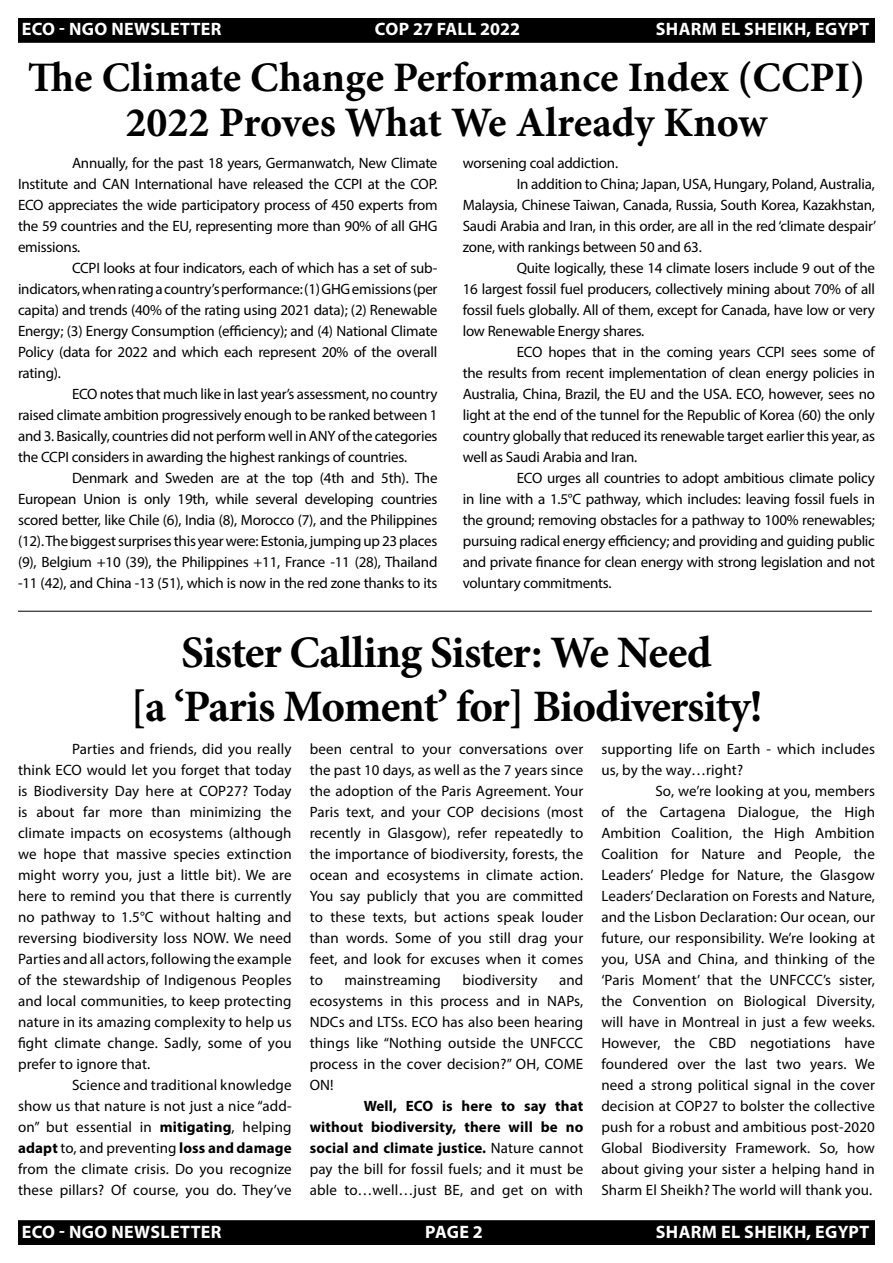
<style>
.page{position:relative;width:893px;height:1263px;background:#fff}
.page>*{position:absolute;margin:0;border:0;box-sizing:border-box;transform-origin:0 0}
.t1{font:700 45px/54px "Minion Pro";letter-spacing:-.025em;color:#000;text-align:center}
.t2{font:700 42px/45px "Minion Pro";color:#000;text-align:center}
.t3{font:700 18px "Myriad Pro";letter-spacing:.02em;color:#fff}
.t4{font:700 18px "Myriad Pro";color:#fff}
.t5{font:15px/21px "Myriad Pro";letter-spacing:-.015em;color:#000;text-align:justify}
.t6{font:700 15px/21px "Myriad Pro";letter-spacing:.01em;color:#000;text-align:justify}
.t7{font:15px/21px "Myriad Pro";letter-spacing:.01em;color:#000}
.s1{font-weight:700}
.s2{font-weight:400}
</style>
<div class="page">
<div style="left:19px;top:19px;width:855px;height:23px;background:#000"></div>
<div style="left:18px;top:18px;width:857px;height:25px;border:2px solid #000"></div>
<div style="left:19px;top:1221px;width:855px;height:23px;background:#000"></div>
<div style="left:18px;top:1220px;width:857px;height:25px;border:2px solid #000"></div>
<hr style="left:18px;top:611px;width:854px;height:1px;background:#000">
<p class="t3" style="left:22px;top:17px;width:201px">ECO - NGO NEWSLETTER</p>
<p class="t4" style="left:375px;top:17px;width:147px">COP 27 FALL 2022</p>
<p class="t3" style="left:656px;top:17px;width:215px">SHARM EL SHEIKH, EGYPT</p>
<h2 class="t2" style="left:28px;top:55px;width:839px">The Climate Change Performance Index (CCPI)<br>2022 Proves What We Already Know</h2>
<p class="t5" style="left:18px;top:152px;width:421px;text-indent:54px">Annually, for the past 18 years, Germanwatch, New Climate Institute and CAN International have released the CCPI at the COP.<br>ECO appreciates the wide participatory process of 450 experts from the 59 countries and the EU, representing more than 90% of all GHG emissions.</p>
<p class="t5" style="left:18px;top:257px;width:421px;text-indent:54px">CCPI looks at four indicators, each of which has a set of sub&shy;indicators, when rating a country’s performance: (1) GHG emissions (per capita) and trends (40% of the rating using 2021 data); (2) Renewable Energy; (3) Energy Consumption (efficiency); and (4) National Climate Policy (data for 2022 and which each represent 20% of the overall rating).</p>
<p class="t5" style="left:18px;top:383px;width:421px;text-indent:54px">ECO notes that much like in last year’s assessment, no country raised climate ambition progressively enough to be ranked between 1 and 3. Basically, countries did not perform well in ANY of the categories the CCPI considers in awarding the highest rankings of countries.</p>
<p class="t5" style="left:18px;top:467px;width:421px;text-indent:54px">Denmark and Sweden are at the top (4th and 5th). The European Union is only 19th, while several developing countries scored better, like Chile (6), India (8), Morocco (7), and the Philippines (12). The biggest surprises this year were: Estonia, jumping up 23 places (9), Belgium +10 (39), the Philippines +11, France -11 (28), Thailand -11 (42), and China -13 (51), which is now in the red zone thanks to its</p>
<p class="t5" style="left:463px;top:152px;width:157px">worsening coal addiction.</p>
<p class="t5" style="left:517px;top:173px;width:360px">In addition to China; Japan, USA, Hungary, Poland, Australia,</p>
<p class="t5" style="left:463px;top:194px;width:414px">Malaysia, Chinese Taiwan, Canada, Russia, South Korea, Kazakhstan,</p>
<p class="t5" style="left:463px;top:215px;width:415px">Saudi Arabia and Iran, in this order, are all in the red ‘climate despair’</p>
<p class="t5" style="left:463px;top:236px;width:241px">zone, with rankings between 50 and 63.</p>
<p class="t5" style="left:517px;top:257px;width:360px">Quite logically, these 14 climate losers include 9 out of the</p>
<p class="t5" style="left:463px;top:278px;width:414px">16 largest fossil fuel producers, collectively mining about 70% of all</p>
<p class="t5" style="left:463px;top:299px;width:414px">fossil fuels globally. All of them, except for Canada, have low or very</p>
<p class="t5" style="left:463px;top:320px;width:183px">low Renewable Energy shares.</p>
<p class="t5" style="left:517px;top:341px;width:360px">ECO hopes that in the coming years CCPI sees some of</p>
<p class="t5" style="left:463px;top:362px;width:414px">the results from recent implementation of clean energy policies in</p>
<p class="t5" style="left:463px;top:383px;width:414px">Australia, China, Brazil, the EU and the USA. ECO, however, sees no</p>
<p class="t5" style="left:463px;top:404px;width:414px">light at the end of the tunnel for the Republic of Korea (60) the only</p>
<p class="t5" style="left:463px;top:425px;width:414px">country globally that reduced its renewable target earlier this year, as</p>
<p class="t5" style="left:463px;top:446px;width:176px">well as Saudi Arabia and Iran.</p>
<p class="t5" style="left:517px;top:467px;width:360px">ECO urges all countries to adopt ambitious climate policy</p>
<p class="t5" style="left:463px;top:488px;width:414px">in line with a 1.5°C pathway, which includes: leaving fossil fuels in</p>
<p class="t5" style="left:463px;top:509px;width:414px">the ground; removing obstacles for a pathway to 100% renewables;</p>
<p class="t5" style="left:463px;top:530px;width:414px">pursuing radical energy efficiency; and providing and guiding public</p>
<p class="t5" style="left:463px;top:551px;width:414px">and private finance for clean energy with strong legislation and not</p>
<p class="t5" style="left:463px;top:572px;width:150px">voluntary commitments.</p>
<h1 class="t1" style="left:130px;top:625px;width:634px">Sister Calling Sister: We Need<br>[a ‘Paris Moment’ for] Biodiversity!</h1>
<p class="t5" style="left:18px;top:738px;width:275px;text-indent:54px">Parties and friends, did you really think ECO would let you forget that today is Biodiversity Day here at COP27? Today is about far more than minimizing the climate impacts on ecosystems (although we hope that massive species extinction might worry you, just a little bit). We are here to remind you that there is currently no pathway to 1.5°C without halting and reversing biodiversity loss NOW. We need Parties and all actors, following the example of the stewardship of Indigenous Peoples and local communities, to keep protecting nature in its amazing complexity to help us fight climate change. Sadly, some of you prefer to ignore that.</p>
<p class="t5" style="left:18px;top:1074px;width:275px;text-indent:54px">Science and traditional knowledge show us that nature is not just a nice “add&shy;on” but essential in <span class="s1">mitigating</span>, helping <span class="s1">adapt</span> to, and preventing <span class="s1">loss and damage </span>from the climate crisis. Do you recognize these pillars? Of course, you do. They’ve</p>
<p class="t7" style="left:601px;top:738px;width:275px">supporting life on Earth - which includes us, by the way…right?</p>
<p class="t5" style="left:601px;top:780px;width:275px;text-indent:54px">So, we’re looking at you, members of the Cartagena Dialogue, the High Ambition Coalition, the High Ambition Coalition for Nature and People, the Leaders’ Pledge for Nature, the Glasgow Leaders’ Declaration on Forests and Nature, and the Lisbon Declaration: Our ocean, our future, our responsibility. We’re looking at you, USA and China, and thinking of the ‘Paris Moment’ that the UNFCCC’s sister, the Convention on Biological Diversity, will have in Montreal in just a few weeks.<br>However, the CBD negotiations have foundered over the last two years. We need a strong political signal in the cover decision at COP27 to bolster the collective push for a robust and ambitious post-2020<br>Global Biodiversity Framework. So, how about giving your sister a helping hand in Sharm El Sheikh? The world will thank you.</p>
<p class="t5" style="left:310px;top:738px;width:275px">been central to your conversations over the past 10 days, as well as the 7 years since the adoption of the Paris Agreement. Your Paris text, and your COP decisions (most recently in Glasgow), refer repeatedly to the importance of biodiversity, forests, the ocean and ecosystems in climate action.<br>You say publicly that you are committed to these texts, but actions speak louder than words. Some of you still drag your feet, and look for excuses when it comes to</p>
<p class="t5" style="left:310px;top:969px;width:275px;text-indent:249px">and ecosystems in this process and in NAPs, NDCs and LTSs. ECO has also been hearing things like “Nothing outside the UNFCCC process in the cover decision?” OH, COME ON!</p>
<p class="t6" style="left:310px;top:1094px;width:275px;text-indent:54px">Well, ECO is here to say that without biodiversity, there will be no social and climate justice. <span class="s2">Nature cannot pay the bill for fossil fuels; and it must be able to…well…just BE, and get on with</span></p>
<p class="t7" style="left:344px;top:969px;width:98px">mainstreaming</p>
<p class="t7" style="left:462px;top:969px;width:77px">biodiversity</p>
<p class="t3" style="left:22px;top:1220px;width:201px">ECO - NGO NEWSLETTER</p>
<p class="t3" style="left:425px;top:1220px;width:59px">PAGE 2</p>
<p class="t3" style="left:656px;top:1220px;width:215px">SHARM EL SHEIKH, EGYPT</p>
</div>
